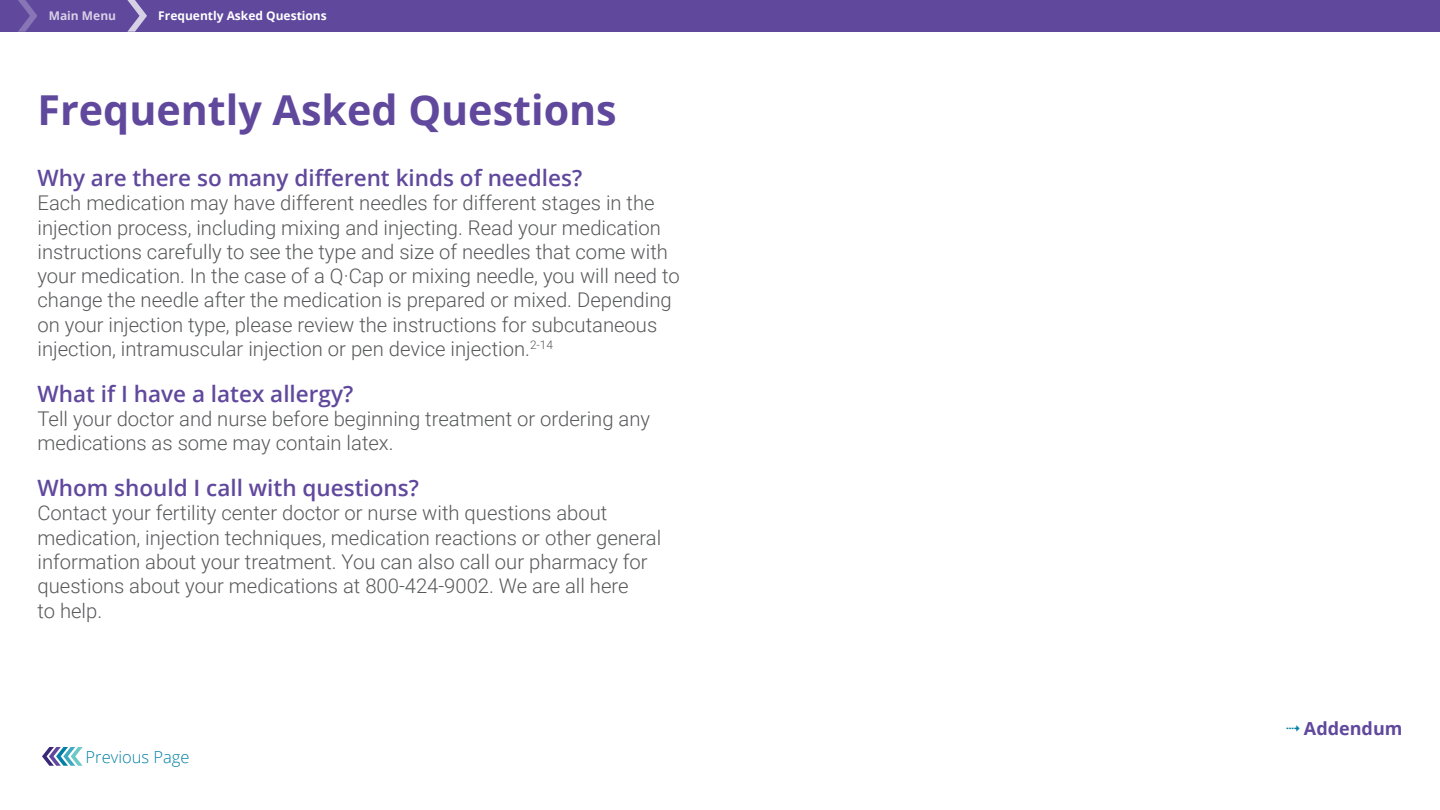
<style>
.page{position:relative;width:1440px;height:810px;background:#fff}
.page>*{position:absolute;margin:0;border:0;box-sizing:border-box;transform-origin:0 0}
.t1{font:700 41.25px "Open Sans";color:#60489d}
.Heading_2{font:600 22.5px "Open Sans";color:#60489d}
.Main_Text{font:300 20.25px/24.3px "Roboto";color:#58595b}
.t2{font:700 18px "Open Sans";color:#60489d}
.t3{font:300 16.5px "Open Sans";color:#0080a4}
.t4{font:700 12px "Open Sans";color:#fff}
</style>
<div class="page">
<div style="left:0;top:0;width:1440px;height:32px;background:#60489d"></div>
<svg style="left:18px;top:0;width:19px;height:32px"></svg>
<svg style="left:127px;top:0;width:20px;height:32px"></svg>
<svg style="left:42px;top:747px;width:41px;height:19px"></svg>
<p class="t4" style="left:49px;top:8px;width:69px">Main Menu</p>
<p class="t4" style="left:158px;top:8px;width:170px">Frequently Asked Questions</p>
<h1 class="t1" style="left:38px;top:81px;width:581px">Frequently Asked Questions</h1>
<p class="Heading_2" style="left:38px;top:162px;width:546px">Why are there so many different kinds of needles?</p>
<p class="Main_Text" style="left:38px;top:190px;width:644px">Each medication may have different needles for different stages in the injection process, including mixing and injecting. Read your medication instructions carefully to see the type and size of needles that come with your medication. In the case of a Q·Cap or mixing needle, you will need to change the needle after the medication is prepared or mixed. Depending on your injection type, please review the instructions for subcutaneous injection, intramuscular injection or pen device injection.<sup>2-14</sup></p>
<p class="Heading_2" style="left:38px;top:378px;width:317px">What if I have a latex allergy?</p>
<p class="Main_Text" style="left:38px;top:406px;width:614px">Tell your doctor and nurse before beginning treatment or ordering any medications as some may contain latex.</p>
<p class="Heading_2" style="left:38px;top:473px;width:383px">Whom should I call with questions?</p>
<p class="Main_Text" style="left:38px;top:500px;width:625px">Contact your fertility center doctor or nurse with questions about medication, injection techniques, medication reactions or other general information about your treatment. You can also call our pharmacy for questions about your medications at 800-424-9002. We are all here<br>to help.</p>
<p class="t3" style="left:86px;top:745px;width:105px">Previous Page</p>
<p class="t2" style="left:1304px;top:716px;width:100px">Addendum</p>
</div>
